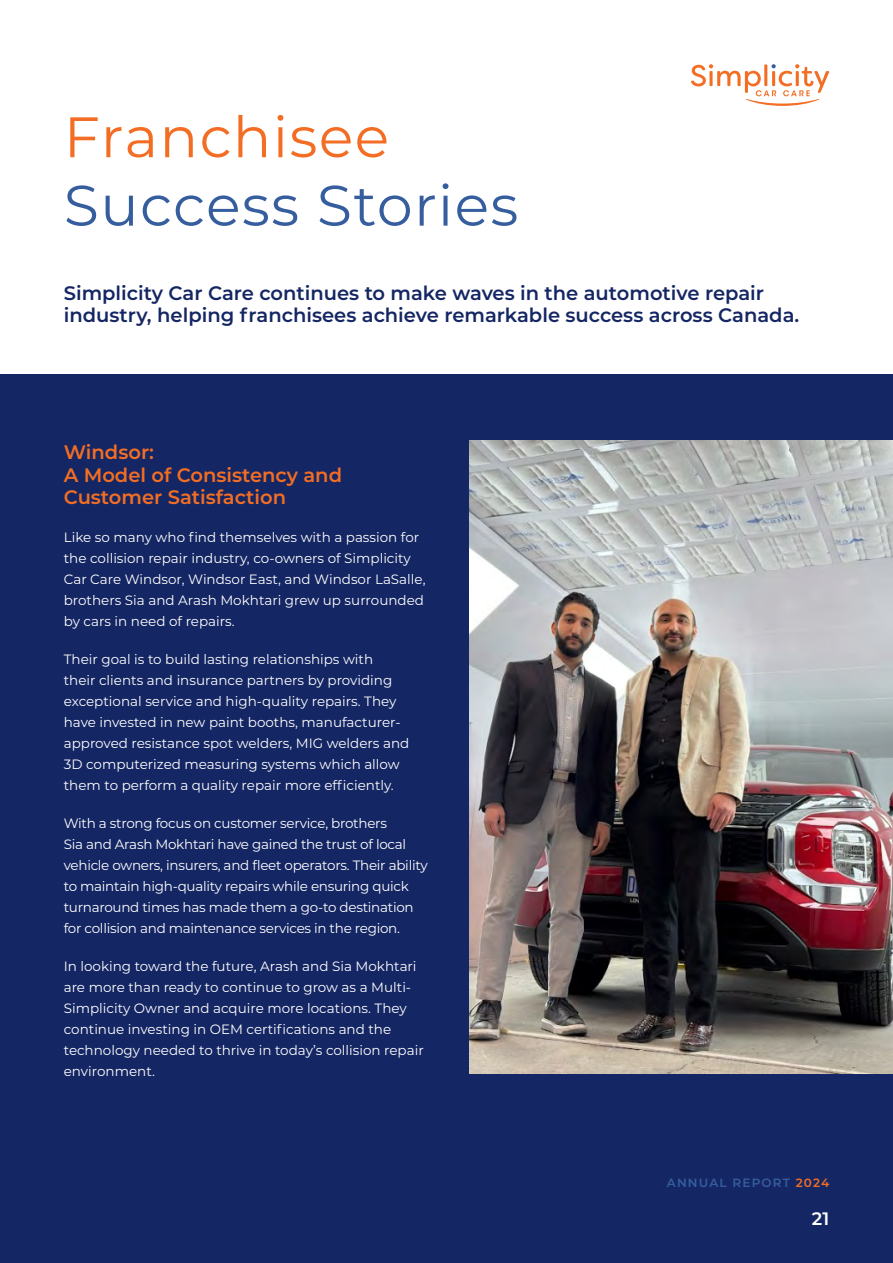
<style>
.page{position:relative;width:893px;height:1263px;background:#fff}
.page>*{position:absolute;margin:0;border:0;box-sizing:border-box;transform-origin:0 0}
.t1{font:57px "Montserrat";letter-spacing:.025em;color:#365e9e}
.t2{font:57px "Montserrat";letter-spacing:.025em;color:#f36e24}
.t3{font:600 19.5px/22.5px "Montserrat";color:#142663}
.t4{font:600 19.5px/22.5px "Montserrat";color:#f36e24}
.t5{font:600 18px "Montserrat";color:#fff}
.t6{font:13.5px/21px "Montserrat";color:#fff}
.t7{font:13.5px/21px "Montserrat";letter-spacing:-.02em;color:#fff}
.t8{font:600 12px "Montserrat";letter-spacing:.1em;color:#365e9e}
.s1{color:#f36e24}
</style>
<div class="page">
<div style="left:0;top:374px;width:893px;height:889px;background:#142663"></div>
<img style="left:470px;top:440px;width:423px;height:634px">
<svg style="left:691px;top:64px;width:138px;height:42px"></svg>
<h1 class="t2" style="left:64px;top:98px;width:327px">Franchisee</h1>
<h1 class="t1" style="left:64px;top:166px;width:456px">Success Stories</h1>
<h2 class="t3" style="left:64px;top:280px;width:737px">Simplicity Car Care continues to make waves in the automotive repair industry, helping franchisees achieve remarkable success across Canada.</h2>
<h2 class="t4" style="left:64px;top:440px;width:280px">Windsor:<br>A Model of Consistency and<br>Customer Satisfaction</h2>
<p class="t6" style="left:64px;top:526px;width:363px">Like so many who find themselves with a passion for the collision repair industry, co-owners of Simplicity Car Care Windsor, Windsor East, and Windsor LaSalle, brothers Sia and Arash Mokhtari grew up surrounded by cars in need of repairs.</p>
<p class="t6" style="left:64px;top:648px;width:347px">Their goal is to build lasting relationships with<br>their clients and insurance partners by providing exceptional service and high-quality repairs. They have invested in new paint booths, manufacturer&shy;approved resistance spot welders, MIG welders and 3D computerized measuring systems which allow them to perform a quality repair more efficiently.</p>
<p class="t7" style="left:64px;top:812px;width:365px">With a strong focus on customer service, brothers<br>Sia and Arash Mokhtari have gained the trust of local vehicle owners, insurers, and fleet operators. Their ability to maintain high-quality repairs while ensuring quick turnaround times has made them a go-to destination for collision and maintenance services in the region.</p>
<p class="t6" style="left:64px;top:955px;width:361px">In looking toward the future, Arash and Sia Mokhtari are more than ready to continue to grow as a Multi-Simplicity Owner and acquire more locations. They continue investing in OEM certifications and the technology needed to thrive in today’s collision repair environment.</p>
<p class="t8" style="left:667px;top:1175px;width:164px">ANNUAL REPORT <span class="s1">2024</span></p>
<h3 class="t5" style="left:812px;top:1206px;width:19px">21</h3>
</div>
